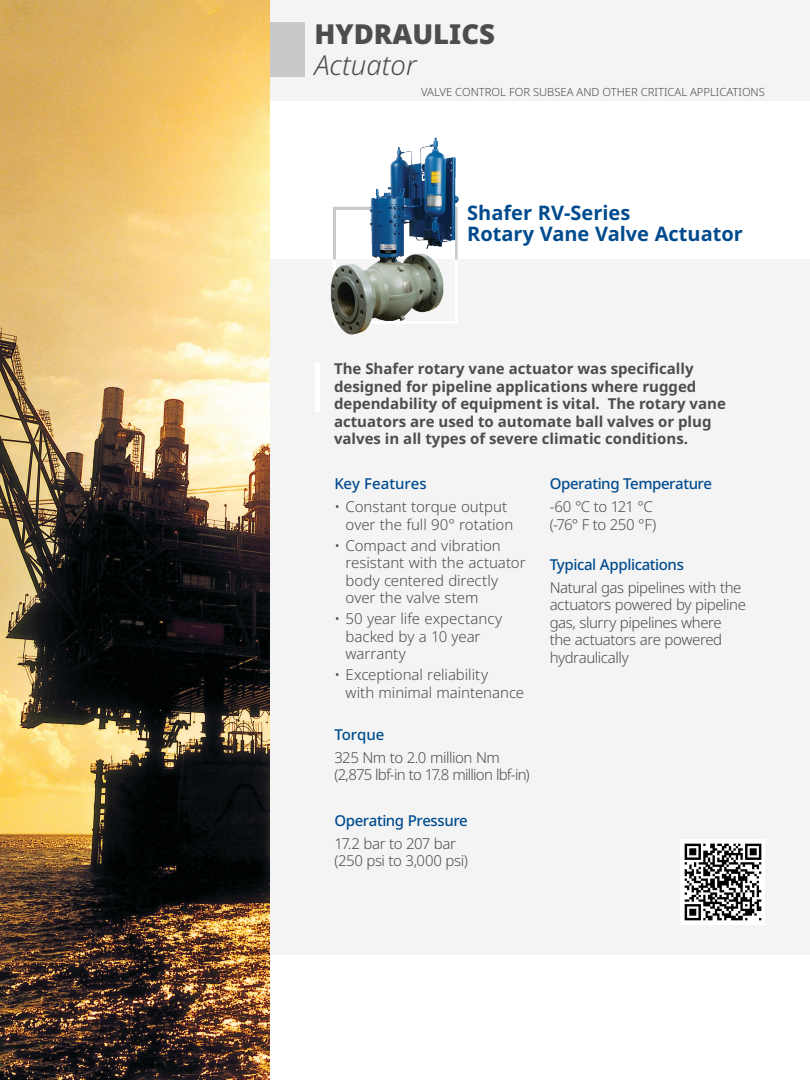
<style>
.page{position:relative;width:810px;height:1080px;background:#fff}
.page>*{position:absolute;margin:0;border:0;box-sizing:border-box;transform-origin:0 0}
.t1{font:900 27.5px "Noto Sans";color:#4d4d4f}
.t2{font:italic 300 27.5px "Noto Sans";color:#4d4d4f}
.t3{font:700 20px/21.2px "Noto Sans";color:#004b8e}
.t4{font:700 15px/17.5px "Noto Sans";color:#4d4d4f}
.t5{font:300 15px/17.5px "Noto Sans";letter-spacing:-.01em;color:#4d4d4f}
.t6{font:300 15px/17.5px "Noto Sans";letter-spacing:-.03em;color:#4d4d4f}
.t7{font:500 15px "Noto Sans";letter-spacing:-.025em;color:#004b8e}
.t8{font:300 15px/17.5px "Noto Sans";letter-spacing:-.05em;color:#4d4d4f}
.t9{font:300 15px/17.5px "Noto Sans";letter-spacing:-.04em;color:#4d4d4f}
.t10{font:500 15px "Noto Sans";letter-spacing:-.005em;color:#004b8e}
.t11{font:300 11.25px "Noto Sans";color:#4d4d4f}
</style>
<div class="page">
<div style="left:270px;top:260px;width:540px;height:695px;background:#f4f4f4"></div>
<div style="left:315px;top:364px;width:5px;height:48px;background:#fff"></div>
<div style="left:270px;top:0;width:540px;height:101px;background:#f4f4f4"></div>
<img style="left:328px;top:137px;width:132px;height:198px">
<img style="left:0;top:0;width:270px;height:1080px">
<img style="left:680px;top:839px;width:85px;height:85px">
<h1 class="t1" style="left:314px;top:18px;width:182px">HYDRAULICS</h1>
<h1 class="t2" style="left:314px;top:46px;width:104px">Actuator</h1>
<p class="t11" style="left:421px;top:85px;width:345px">VALVE CONTROL FOR SUBSEA AND OTHER CRITICAL APPLICATIONS</p>
<h2 class="t3" style="left:467px;top:202px;width:277px">Shafer RV-Series<br>Rotary Vane Valve Actuator</h2>
<p class="t4" style="left:334px;top:360px;width:393px">The Shafer rotary vane actuator was specifically designed for pipeline applications where rugged dependability of equipment is vital. The rotary vane actuators are used to automate ball valves or plug valves in all types of severe climatic conditions.</p>
<p class="t10" style="left:334px;top:475px;width:94px">Key Features</p>
<p class="t5" style="left:346px;top:498px;width:169px;text-indent:-11px">• Constant torque output over the full 90° rotation</p>
<p class="t5" style="left:346px;top:537px;width:182px;text-indent:-11px">• Compact and vibration resistant with the actuator body centered directly over the valve stem</p>
<p class="t5" style="left:346px;top:610px;width:158px;text-indent:-11px">• 50 year life expectancy backed by a 10 year warranty</p>
<p class="t5" style="left:346px;top:666px;width:180px;text-indent:-11px">• Exceptional reliability<br>with minimal maintenance</p>
<p class="t7" style="left:334px;top:726px;width:51px">Torque</p>
<p class="t8" style="left:334px;top:749px;width:197px">325 Nm to 2.0 million Nm (2,875 lbf-in to 17.8 million lbf-in)</p>
<p class="t7" style="left:334px;top:812px;width:135px">Operating Pressure</p>
<p class="t6" style="left:334px;top:835px;width:135px">17.2 bar to 207 bar (250 psi to 3,000 psi)</p>
<p class="t7" style="left:550px;top:475px;width:164px">Operating Temperature</p>
<p class="t9" style="left:550px;top:498px;width:108px">-60 °C to 121 °C (-76° F to 250 °F)</p>
<p class="t7" style="left:550px;top:556px;width:136px">Typical Applications</p>
<p class="t6" style="left:550px;top:579px;width:198px">Natural gas pipelines with the actuators powered by pipeline gas, slurry pipelines where the actuators are powered hydraulically</p>
</div>
